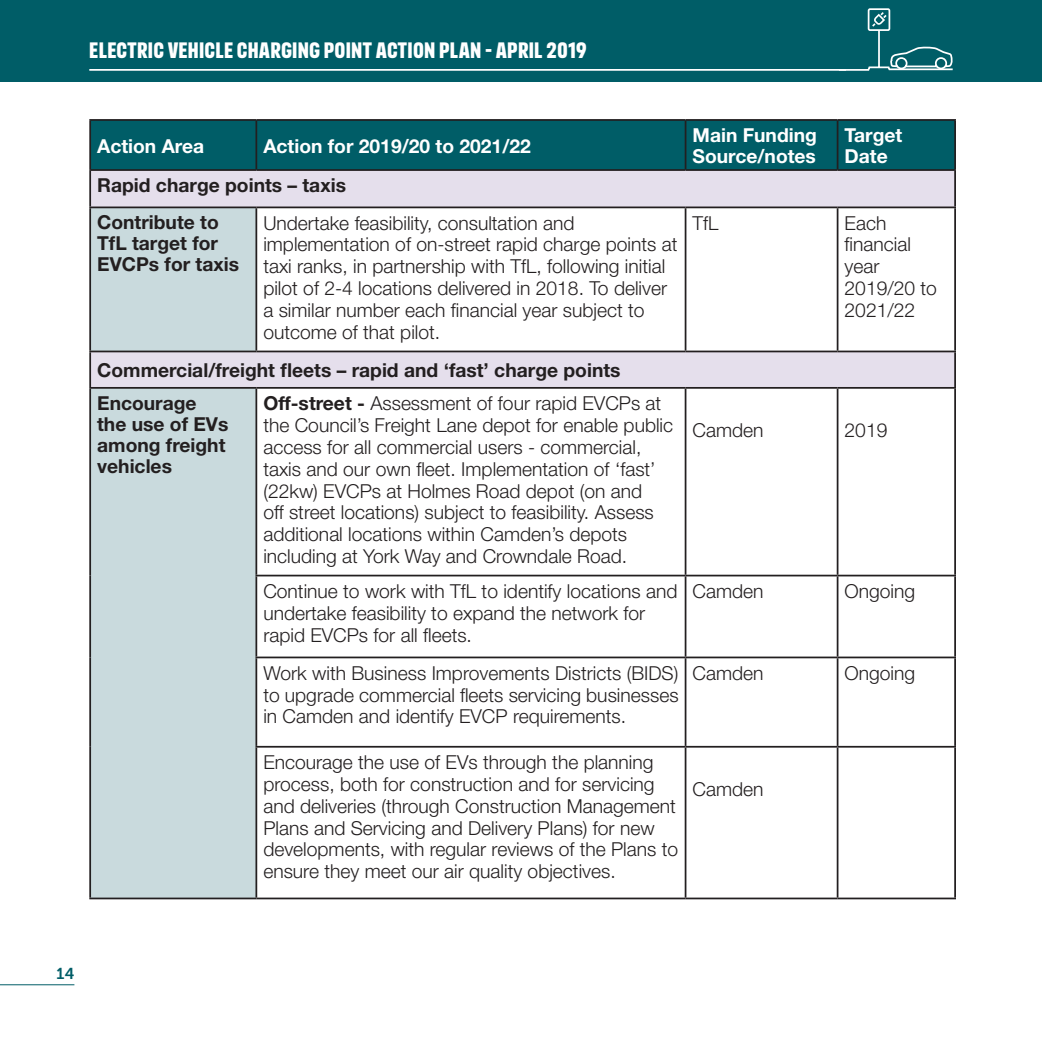
<style>
.page{position:relative;width:1042px;height:1042px;background:#fff}
.page>*{position:absolute;margin:0;border:0;box-sizing:border-box;transform-origin:0 0}
.NEW_Table_text{font:300 19.25px/21.9px "Helvetica Neue";color:#231f20}
.NEW_Table_text-2{font:700 19.25px/21px "Helvetica Neue";color:#231f20}
.t1{font:700 19.25px "ONEYOUSANS";letter-spacing:.01em;color:#fff}
.NEW_Table_text-3{font:700 19.25px "Helvetica Neue";color:#fff}
.Table_text{font:700 19.25px/21px "Helvetica Neue";color:#fff}
.t2{font:15.75px "Museo Slab 700";color:#005d67}
.s1{font-weight:700}
</style>
<div class="page">
<hr style="left:0;top:984px;width:74px;height:1px;background:#005d67">
<div style="left:0;top:0;width:1042px;height:82px;background:#005d67"></div>
<hr style="left:89px;top:69px;width:757px;height:2px;background:#fff">
<svg style="left:837px;top:8px;width:115px;height:63px"></svg>
<div style="left:91px;top:121px;width:863px;height:48px;background:#005d67"></div>
<svg style="left:91px;top:171px;width:863px;height:216px"></svg>
<div style="left:91px;top:208px;width:165px;height:689px;background:#c9dadd"></div>
<hr style="left:89px;top:119px;width:167px;height:2px;background:#231f20">
<hr style="left:89px;top:121px;width:2px;height:48px;background:#231f20">
<hr style="left:256px;top:119px;width:429px;height:2px;background:#231f20">
<hr style="left:255px;top:121px;width:2px;height:48px;background:#231f20">
<hr style="left:685px;top:119px;width:152px;height:2px;background:#231f20">
<hr style="left:685px;top:121px;width:1px;height:48px;background:#231f20">
<hr style="left:837px;top:119px;width:119px;height:2px;background:#231f20">
<hr style="left:837px;top:121px;width:1px;height:48px;background:#231f20">
<hr style="left:954px;top:121px;width:2px;height:48px;background:#231f20">
<hr style="left:89px;top:169px;width:167px;height:2px;background:#231f20">
<hr style="left:89px;top:171px;width:2px;height:35px;background:#231f20">
<hr style="left:256px;top:169px;width:429px;height:2px;background:#231f20">
<hr style="left:685px;top:169px;width:152px;height:2px;background:#231f20">
<hr style="left:837px;top:169px;width:119px;height:2px;background:#231f20">
<hr style="left:954px;top:171px;width:2px;height:35px;background:#231f20">
<hr style="left:89px;top:206px;width:167px;height:2px;background:#231f20">
<hr style="left:89px;top:208px;width:2px;height:143px;background:#231f20">
<hr style="left:256px;top:206px;width:429px;height:2px;background:#231f20">
<hr style="left:255px;top:208px;width:2px;height:143px;background:#231f20">
<hr style="left:685px;top:206px;width:152px;height:2px;background:#231f20">
<hr style="left:685px;top:208px;width:1px;height:143px;background:#231f20">
<hr style="left:837px;top:206px;width:119px;height:2px;background:#231f20">
<hr style="left:837px;top:208px;width:1px;height:143px;background:#231f20">
<hr style="left:954px;top:208px;width:2px;height:143px;background:#231f20">
<hr style="left:89px;top:351px;width:167px;height:1px;background:#231f20">
<hr style="left:89px;top:352px;width:2px;height:35px;background:#231f20">
<hr style="left:256px;top:351px;width:429px;height:1px;background:#231f20">
<hr style="left:685px;top:351px;width:152px;height:1px;background:#231f20">
<hr style="left:837px;top:351px;width:119px;height:1px;background:#231f20">
<hr style="left:954px;top:352px;width:2px;height:35px;background:#231f20">
<hr style="left:89px;top:387px;width:167px;height:2px;background:#231f20">
<hr style="left:89px;top:389px;width:2px;height:186px;background:#231f20">
<hr style="left:256px;top:387px;width:429px;height:2px;background:#231f20">
<hr style="left:255px;top:389px;width:2px;height:186px;background:#231f20">
<hr style="left:685px;top:387px;width:152px;height:2px;background:#231f20">
<hr style="left:685px;top:389px;width:1px;height:186px;background:#231f20">
<hr style="left:837px;top:387px;width:119px;height:2px;background:#231f20">
<hr style="left:837px;top:389px;width:1px;height:186px;background:#231f20">
<hr style="left:954px;top:389px;width:2px;height:186px;background:#231f20">
<hr style="left:89px;top:575px;width:2px;height:82px;background:#231f20">
<hr style="left:255px;top:575px;width:430px;height:1px;background:#231f20">
<hr style="left:255px;top:576px;width:2px;height:80px;background:#231f20">
<hr style="left:685px;top:575px;width:152px;height:1px;background:#231f20">
<hr style="left:685px;top:576px;width:1px;height:80px;background:#231f20">
<hr style="left:837px;top:575px;width:119px;height:1px;background:#231f20">
<hr style="left:837px;top:576px;width:1px;height:80px;background:#231f20">
<hr style="left:954px;top:576px;width:2px;height:80px;background:#231f20">
<hr style="left:89px;top:657px;width:2px;height:90px;background:#231f20">
<hr style="left:255px;top:656px;width:430px;height:2px;background:#231f20">
<hr style="left:255px;top:658px;width:2px;height:88px;background:#231f20">
<hr style="left:685px;top:656px;width:152px;height:2px;background:#231f20">
<hr style="left:685px;top:658px;width:1px;height:88px;background:#231f20">
<hr style="left:837px;top:656px;width:119px;height:2px;background:#231f20">
<hr style="left:837px;top:658px;width:1px;height:88px;background:#231f20">
<hr style="left:954px;top:658px;width:2px;height:88px;background:#231f20">
<hr style="left:89px;top:747px;width:2px;height:150px;background:#231f20">
<hr style="left:255px;top:746px;width:430px;height:1px;background:#231f20">
<hr style="left:255px;top:747px;width:2px;height:150px;background:#231f20">
<hr style="left:685px;top:746px;width:152px;height:1px;background:#231f20">
<hr style="left:685px;top:747px;width:1px;height:150px;background:#231f20">
<hr style="left:837px;top:746px;width:119px;height:1px;background:#231f20">
<hr style="left:837px;top:747px;width:1px;height:150px;background:#231f20">
<hr style="left:954px;top:747px;width:2px;height:150px;background:#231f20">
<hr style="left:89px;top:897px;width:167px;height:2px;background:#231f20">
<hr style="left:256px;top:897px;width:429px;height:2px;background:#231f20">
<hr style="left:685px;top:897px;width:152px;height:2px;background:#231f20">
<hr style="left:837px;top:897px;width:119px;height:2px;background:#231f20">
<p class="t1" style="left:89px;top:40px;width:499px">ELECTRIC VEHICLE CHARGING POINT ACTION PLAN - APRIL 2019</p>
<p class="NEW_Table_text-3" style="left:97px;top:134px;width:108px">Action Area</p>
<p class="NEW_Table_text-3" style="left:263px;top:134px;width:269px">Action for 2019/20 to 2021/22</p>
<p class="Table_text" style="left:692px;top:124px;width:126px">Main Funding<br>Source/notes</p>
<p class="Table_text" style="left:844px;top:124px;width:59px">Target<br>Date</p>
<p class="NEW_Table_text-2" style="left:97px;top:174px;width:250px">Rapid charge points – taxis</p>
<p class="NEW_Table_text-2" style="left:97px;top:212px;width:143px">Contribute to<br>TfL target for<br>EVCPs for taxis</p>
<p class="NEW_Table_text" style="left:263px;top:211px;width:415px">Undertake feasibility, consultation and implementation of on-street rapid charge points at taxi ranks, in partnership with TfL, following initial pilot of 2-4 locations delivered in 2018. To deliver a similar number each financial year subject to outcome of that pilot.</p>
<p class="NEW_Table_text" style="left:692px;top:211px;width:28px">TfL</p>
<p class="NEW_Table_text" style="left:844px;top:211px;width:94px">Each financial year<br>2019/20 to<br>2021/22</p>
<p class="NEW_Table_text-2" style="left:97px;top:359px;width:525px">Commercial/freight fleets – rapid and ‘fast’ charge points</p>
<p class="NEW_Table_text-2" style="left:97px;top:392px;width:133px">Encourage the use of EVs among freight vehicles</p>
<p class="NEW_Table_text" style="left:263px;top:392px;width:411px"><span class="s1">Off-street -</span> Assessment of four rapid EVCPs at the Council’s Freight Lane depot for enable public access for all commercial users - commercial, taxis and our own fleet. Implementation of ‘fast’ (22kw) EVCPs at Holmes Road depot (on and<br>off street locations) subject to feasibility. Assess additional locations within Camden’s depots including at York Way and Crowndale Road.</p>
<p class="NEW_Table_text" style="left:692px;top:419px;width:72px">Camden</p>
<p class="NEW_Table_text" style="left:844px;top:419px;width:44px">2019</p>
<p class="NEW_Table_text" style="left:263px;top:579px;width:415px">Continue to work with TfL to identify locations and undertake feasibility to expand the network for rapid EVCPs for all fleets.</p>
<p class="NEW_Table_text" style="left:692px;top:579px;width:72px">Camden</p>
<p class="NEW_Table_text" style="left:844px;top:579px;width:72px">Ongoing</p>
<p class="NEW_Table_text" style="left:263px;top:661px;width:417px;text-align:justify">Work with Business Improvements Districts (BIDS) to upgrade commercial fleets servicing businesses in Camden and identify EVCP requirements.</p>
<p class="NEW_Table_text" style="left:692px;top:661px;width:72px">Camden</p>
<p class="NEW_Table_text" style="left:844px;top:661px;width:72px">Ongoing</p>
<p class="NEW_Table_text" style="left:263px;top:751px;width:416px">Encourage the use of EVs through the planning process, both for construction and for servicing and deliveries (through Construction Management Plans and Servicing and Delivery Plans) for new developments, with regular reviews of the Plans to ensure they meet our air quality objectives.</p>
<p class="NEW_Table_text" style="left:692px;top:777px;width:72px">Camden</p>
<p class="t2" style="left:57px;top:965px;width:19px">14</p>
</div>
